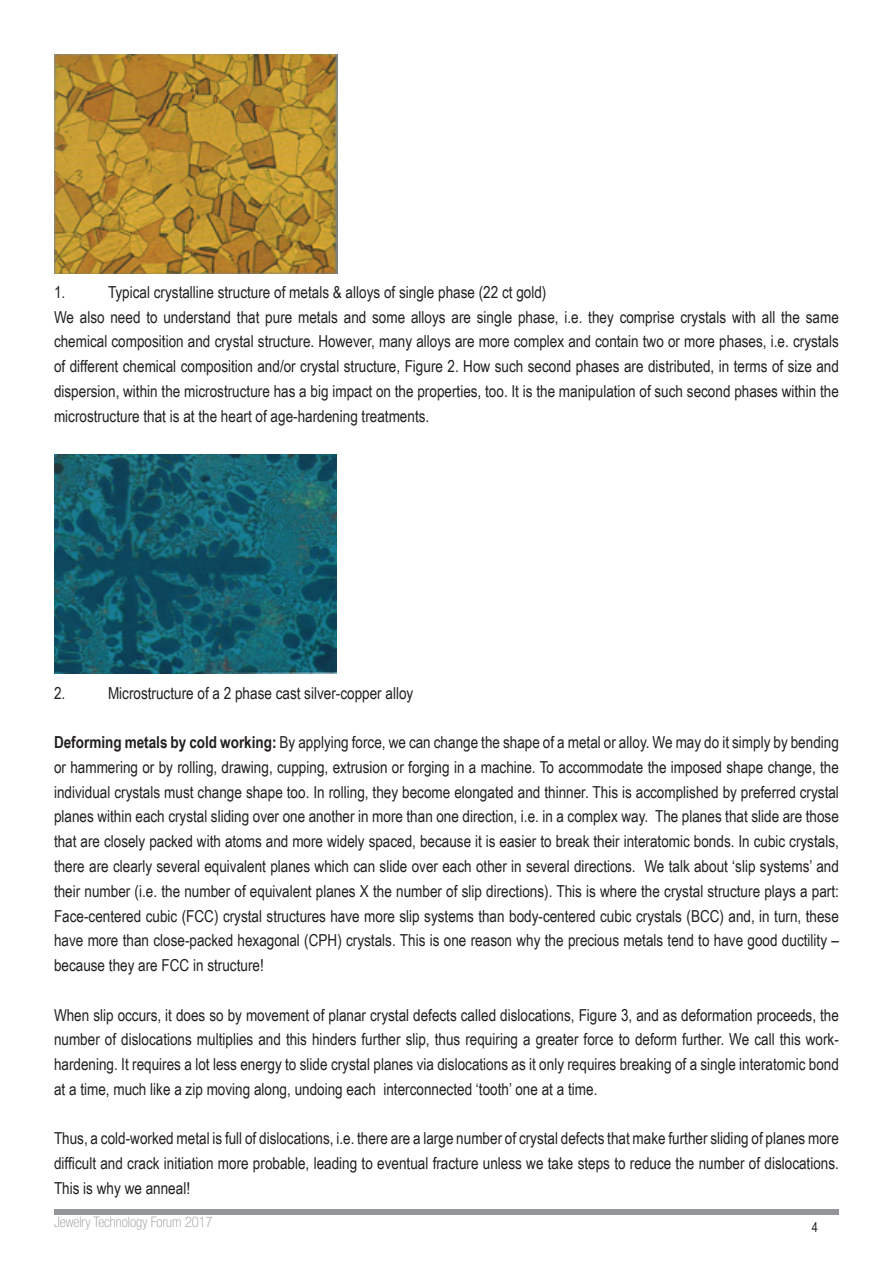
<style>
.page{position:relative;width:893px;height:1263px;background:#fff}
.page>*{position:absolute;margin:0;border:0;box-sizing:border-box;transform-origin:0 0}
.t1{font:16.5px/24.8px "Arial Narrow";color:#231f20;text-align:justify}
.t2{font:100 condensed 14.55px "Helvetica Neue LT Std";color:#939598}
.t3{font:13.5px "Arial Narrow";color:#231f20}
.s1{font-weight:700}
</style>
<div class="page">
<hr style="left:54px;top:1209px;width:785px;height:3px;background:#939598">
<hr style="left:54px;top:1213px;width:785px;height:1px;background:#939598">
<img style="left:54px;top:54px;width:283px;height:219px">
<img style="left:54px;top:455px;width:283px;height:219px">
<p class="t1" style="left:54px;top:279px;width:13px">1.</p>
<p class="t1" style="left:108px;top:279px;width:440px">Typical crystalline structure of metals &amp; alloys of single phase (22 ct gold)</p>
<p class="t1" style="left:54px;top:304px;width:786px">We also need to understand that pure metals and some alloys are single phase, i.e. they comprise crystals with all the same chemical composition and crystal structure. However, many alloys are more complex and contain two or more phases, i.e. crystals of different chemical composition and/or crystal structure, Figure 2. How such second phases are distributed, in terms of size and dispersion, within the microstructure has a big impact on the properties, too. It is the manipulation of such second phases within the microstructure that is at the heart of age-hardening treatments.</p>
<p class="t1" style="left:54px;top:680px;width:13px">2.</p>
<p class="t1" style="left:108px;top:680px;width:307px">Microstructure of a 2 phase cast silver-copper alloy</p>
<p class="t1" style="left:54px;top:729px;width:786px"><span class="s1">Deforming metals by cold working:</span> By applying force, we can change the shape of a metal or alloy. We may do it simply by bending or hammering or by rolling, drawing, cupping, extrusion or forging in a machine. To accommodate the imposed shape change, the individual crystals must change shape too. In rolling, they become elongated and thinner. This is accomplished by preferred crystal planes within each crystal sliding over one another in more than one direction, i.e. in a complex way. The planes that slide are those that are closely packed with atoms and more widely spaced, because it is easier to break their interatomic bonds. In cubic crystals, there are clearly several equivalent planes which can slide over each other in several directions. We talk about ‘slip systems’ and their number (i.e. the number of equivalent planes X the number of slip directions). This is where the crystal structure plays a part:<br>Face-centered cubic (FCC) crystal structures have more slip systems than body-centered cubic crystals (BCC) and, in turn, these have more than close-packed hexagonal (CPH) crystals. This is one reason why the precious metals tend to have good ductility – because they are FCC in structure!</p>
<p class="t1" style="left:54px;top:1002px;width:786px">When slip occurs, it does so by movement of planar crystal defects called dislocations, Figure 3, and as deformation proceeds, the number of dislocations multiplies and this hinders further slip, thus requiring a greater force to deform further. We call this work&shy;hardening. It requires a lot less energy to slide crystal planes via dislocations as it only requires breaking of a single interatomic bond at a time, much like a zip moving along, undoing each interconnected ‘tooth’ one at a time.</p>
<p class="t1" style="left:54px;top:1125px;width:786px">Thus, a cold-worked metal is full of dislocations, i.e. there are a large number of crystal defects that make further sliding of planes more difficult and crack initiation more probable, leading to eventual fracture unless we take steps to reduce the number of dislocations.<br>This is why we anneal!</p>
<p class="t2" style="left:54px;top:1214px;width:160px">Jewelry Technology Forum 2017</p>
<p class="t3" style="left:812px;top:1217px;width:8px">4</p>
</div>
